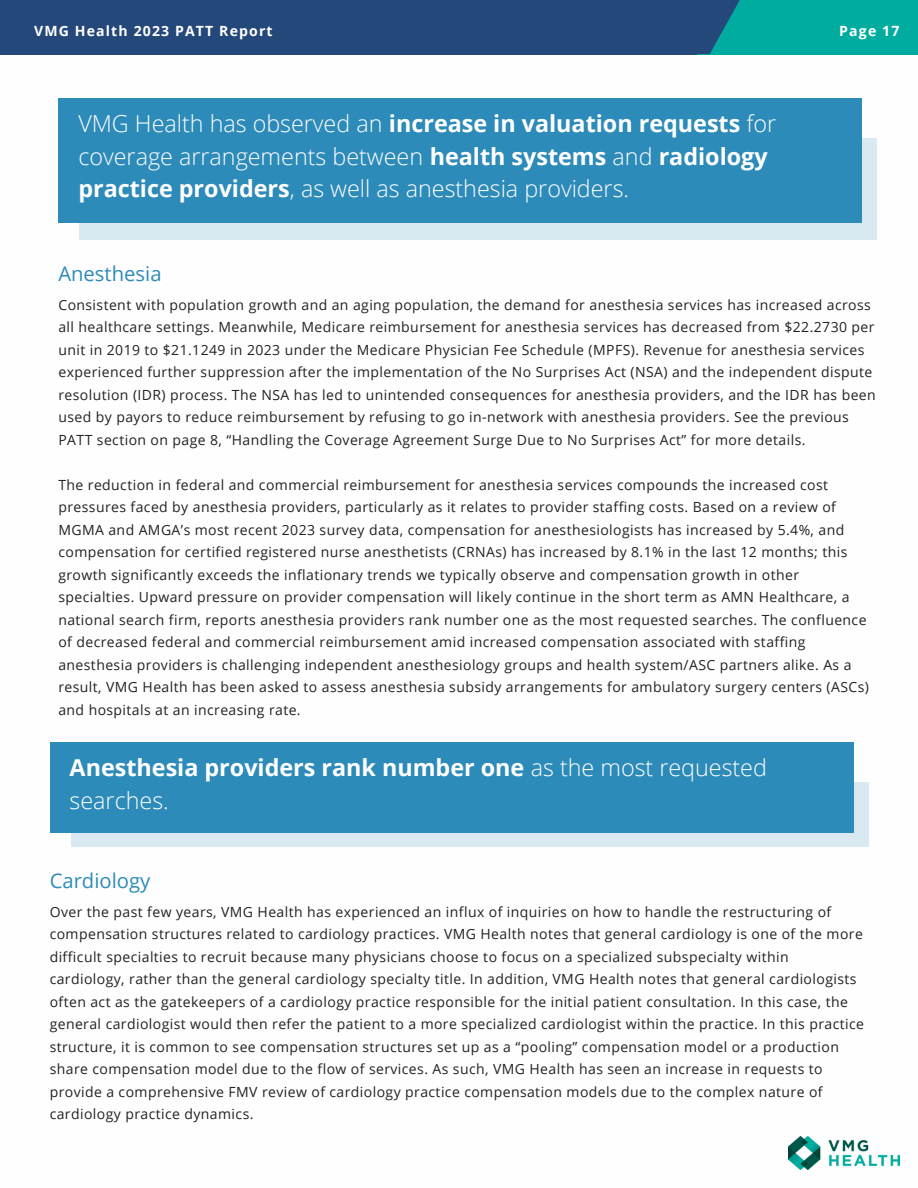
<style>
.page{position:relative;width:918px;height:1188px;background:#fff}
.page>*{position:absolute;margin:0;border:0;box-sizing:border-box;transform-origin:0 0}
.t1{font:300 23.4px/32.7px "Open Sans";color:#fff}
.t2{font:700 23.4px/32.7px "Open Sans";color:#fff}
.t3{font:20.25px "Open Sans";color:#2d8bba}
.t4{font:700 14.1px "Open Sans";letter-spacing:.08em;color:#fff}
.t5{font:13.95px/22.5px "Open Sans";letter-spacing:.03em;color:#222}
.s1{font-weight:700}
.s2{font-weight:300}
</style>
<div class="page">
<div style="left:0;top:0;width:918px;height:54px;background:#00aca0"></div>
<svg style="left:696px;top:0;width:44px;height:54px"></svg>
<div style="left:0;top:0;width:696px;height:54px;background:#25487b"></div>
<div style="left:58px;top:98px;width:804px;height:125px;background:#2d8bba"></div>
<svg style="left:80px;top:138px;width:797px;height:101px"></svg>
<div style="left:50px;top:742px;width:804px;height:90px;background:#2d8bba"></div>
<svg style="left:71px;top:782px;width:797px;height:64px"></svg>
<img style="left:788px;top:1136px;width:112px;height:34px">
<p class="t4" style="left:34px;top:21px;width:240px">VMG Health 2023 PATT Report</p>
<p class="t4" style="left:839px;top:21px;width:62px">Page 17</p>
<p class="t1" style="left:78px;top:107px;width:699px">VMG Health has observed an <span class="s1">increase in valuation requests</span> for coverage arrangements between <span class="s1">health systems</span> and <span class="s1">radiology practice providers</span>, as well as anesthesia providers.</p>
<p class="t3" style="left:58px;top:259px;width:105px">Anesthesia</p>
<p class="t5" style="left:58px;top:293px;width:819px">Consistent with population growth and an aging population, the demand for anesthesia services has increased across all healthcare settings. Meanwhile, Medicare reimbursement for anesthesia services has decreased from $22.2730 per unit in 2019 to $21.1249 in 2023 under the Medicare Physician Fee Schedule (MPFS). Revenue for anesthesia services experienced further suppression after the implementation of the No Surprises Act (NSA) and the independent dispute resolution (IDR) process. The NSA has led to unintended consequences for anesthesia providers, and the IDR has been used by payors to reduce reimbursement by refusing to go in-network with anesthesia providers. See the previous PATT section on page 8, “Handling the Coverage Agreement Surge Due to No Surprises Act” for more details.</p>
<p class="t5" style="left:58px;top:473px;width:812px">The reduction in federal and commercial reimbursement for anesthesia services compounds the increased cost pressures faced by anesthesia providers, particularly as it relates to provider staffing costs. Based on a review of MGMA and AMGA’s most recent 2023 survey data, compensation for anesthesiologists has increased by 5.4%, and compensation for certified registered nurse anesthetists (CRNAs) has increased by 8.1% in the last 12 months; this growth significantly exceeds the inflationary trends we typically observe and compensation growth in other specialties. Upward pressure on provider compensation will likely continue in the short term as AMN Healthcare, a national search firm, reports anesthesia providers rank number one as the most requested searches. The confluence of decreased federal and commercial reimbursement amid increased compensation associated with staffing anesthesia providers is challenging independent anesthesiology groups and health system/ASC partners alike. As a result, VMG Health has been asked to assess anesthesia subsidy arrangements for ambulatory surgery centers (ASCs) and hospitals at an increasing rate.</p>
<p class="t2" style="left:70px;top:751px;width:699px">Anesthesia providers rank number one <span class="s2">as the most requested searches.</span></p>
<p class="t3" style="left:50px;top:866px;width:102px">Cardiology</p>
<p class="t5" style="left:50px;top:900px;width:816px">Over the past few years, VMG Health has experienced an influx of inquiries on how to handle the restructuring of compensation structures related to cardiology practices. VMG Health notes that general cardiology is one of the more difficult specialties to recruit because many physicians choose to focus on a specialized subspecialty within cardiology, rather than the general cardiology specialty title. In addition, VMG Health notes that general cardiologists often act as the gatekeepers of a cardiology practice responsible for the initial patient consultation. In this case, the general cardiologist would then refer the patient to a more specialized cardiologist within the practice. In this practice structure, it is common to see compensation structures set up as a “pooling” compensation model or a production share compensation model due to the flow of services. As such, VMG Health has seen an increase in requests to provide a comprehensive FMV review of cardiology practice compensation models due to the complex nature of cardiology practice dynamics.</p>
</div>
